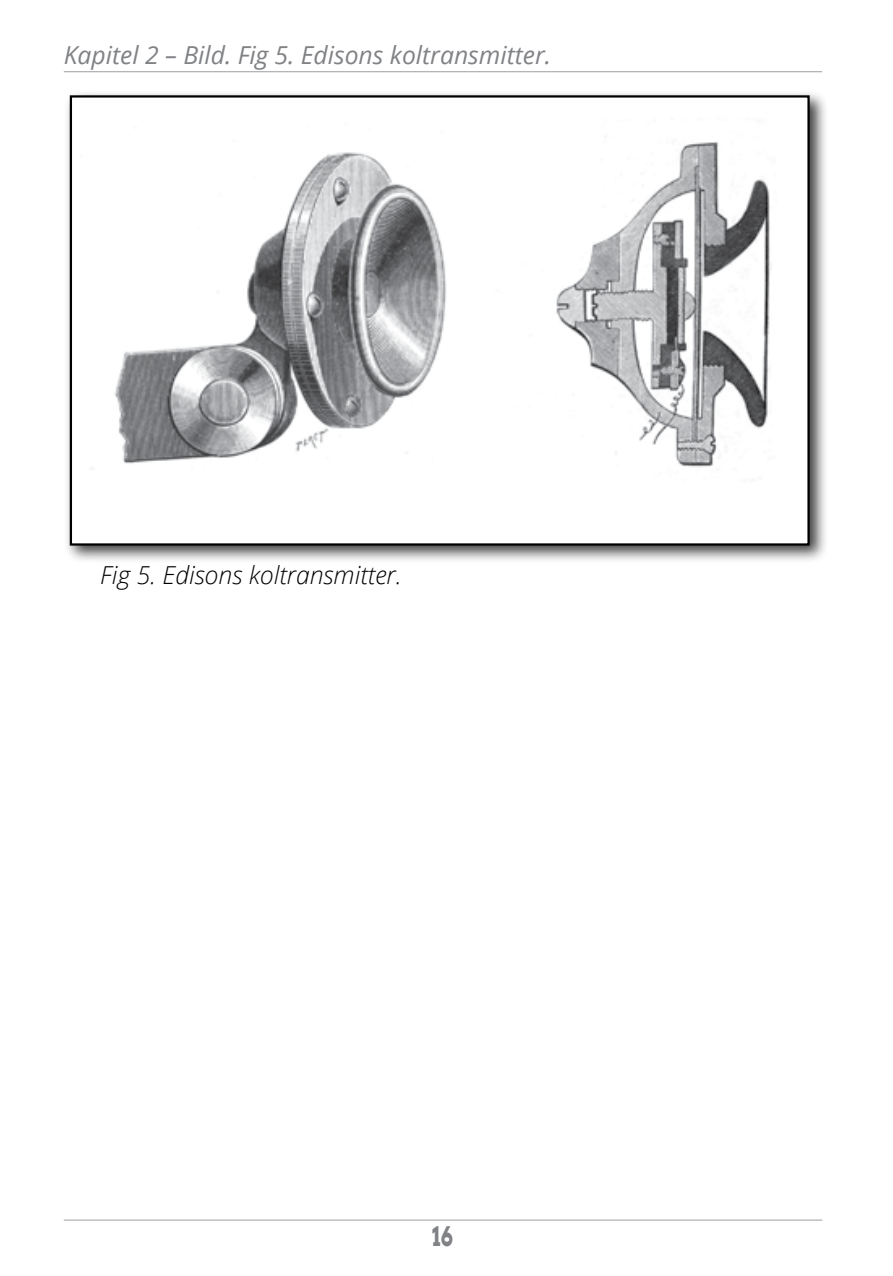
<style>
.page{position:relative;width:893px;height:1276px;background:#fff}
.page>*{position:absolute;margin:0;border:0;box-sizing:border-box;transform-origin:0 0}
.t1{font:700 27px "Arvo";color:#808285;scale:.8 1}
.t2{font:italic 24.75px "Open Sans";color:#808285}
.t3{font:italic 300 24.75px "Open Sans";color:#000}
</style>
<div class="page">
<hr style="left:64px;top:1219px;width:758px;height:1px;background:#a7a9ac">
<hr style="left:64px;top:71px;width:758px;height:1px;background:#a7a9ac">
<div style="left:64px;top:89px;width:764px;height:475px;background:#000;opacity:.75"></div>
<img style="left:73px;top:98px;width:734px;height:444px">
<div style="left:70px;top:95px;width:740px;height:450px;border:2px solid #000"></div>
<p class="t2" style="left:64px;top:38px;width:489px">Kapitel 2 – Bild. Fig 5. Edisons koltransmitter.</p>
<p class="t3" style="left:100px;top:558px;width:303px">Fig 5. Edisons koltransmitter.</p>
<p class="t1" style="left:432px;top:1219px;width:28px">16</p>
</div>
